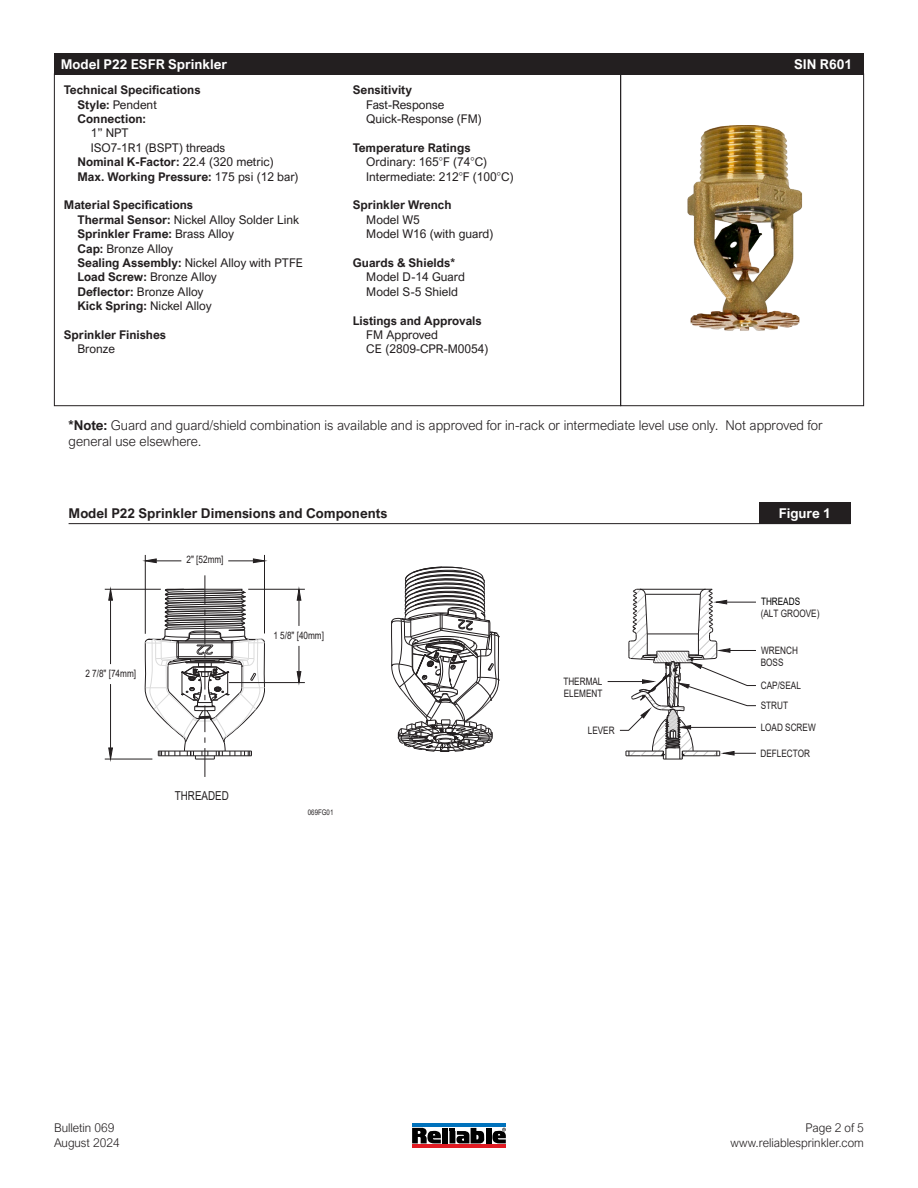
<style>
.page{position:relative;width:918px;height:1188px;background:#fff}
.page>*{position:absolute;margin:0;border:0;box-sizing:border-box;transform-origin:0 0}
.t1{font:300 13.5px/16.2px "Arial Nova";color:#231f20}
.t2{font:700 13.5px "Arial Nova";color:#231f20}
.t3{font:700 13.5px "Arial Nova";color:#fff}
.t4{font:12.3px "Arial";color:#231f20;scale:.8 1}
.t5{font:12px "Arial Nova";color:#231f20}
.t6{font:700 12px "Arial Nova";color:#231f20}
.t7{font:300 12px "Arial Nova";color:#231f20}
.t8{font:10.2px/12.3px "Arial";color:#231f20;scale:.8 1}
.t9{font:7.65px "Arial";color:#231f20;scale:.8 1}
.s1{font-weight:700}
.s2{font-weight:400}
.s3{font-weight:300}
.s4{color:#000}
</style>
<div class="page">
<div style="left:54px;top:53px;width:810px;height:21px;background:#231f20"></div>
<div style="left:620px;top:73px;width:244px;height:333px;border:1px solid #231f20"></div>
<hr style="left:69px;top:523px;width:782px;height:1px;background:#231f20">
<div style="left:759px;top:502px;width:91px;height:21px;background:#231f20"></div>
<hr style="left:145px;top:555px;width:1px;height:79px;background:#231f20">
<hr style="left:264px;top:555px;width:1px;height:78px;background:#231f20">
<svg style="left:145px;top:558px;width:36px;height:5px"></svg>
<svg style="left:228px;top:558px;width:36px;height:5px"></svg>
<hr style="left:105px;top:589px;width:56px;height:1px;background:#231f20">
<hr style="left:105px;top:759px;width:47px;height:1px;background:#231f20">
<hr style="left:110px;top:600px;width:1px;height:64px;background:#231f20">
<hr style="left:110px;top:684px;width:1px;height:64px;background:#231f20">
<svg style="left:108px;top:589px;width:5px;height:12px"></svg>
<svg style="left:108px;top:747px;width:5px;height:13px"></svg>
<hr style="left:608px;top:681px;width:35px;height:1px;background:#231f20">
<svg style="left:619px;top:589px;width:137px;height:171px"></svg>
<svg style="left:391px;top:566px;width:108px;height:186px"></svg>
<svg style="left:144px;top:575px;width:121px;height:202px"></svg>
<hr style="left:248px;top:589px;width:57px;height:1px;background:#231f20">
<hr style="left:229px;top:682px;width:76px;height:1px;background:#231f20">
<svg style="left:296px;top:589px;width:6px;height:37px"></svg>
<svg style="left:296px;top:646px;width:6px;height:37px"></svg>
<img style="left:687px;top:92px;width:177px;height:283px">
<svg style="left:412px;top:1128px;width:29px;height:15px"></svg>
<div style="left:442px;top:1128px;width:6px;height:15px;background:#000"></div>
<div style="left:486px;top:1128px;width:5px;height:15px;background:#000"></div>
<svg style="left:449px;top:1128px;width:35px;height:16px"></svg>
<svg style="left:492px;top:1128px;width:14px;height:15px"></svg>
<hr style="left:412px;top:1144px;width:94px;height:4px;background:#e11b23">
<hr style="left:412px;top:1124px;width:94px;height:3px;background:#0072bc">
<p class="t3" style="left:61px;top:56px;width:168px">Model P22 ESFR Sprinkler</p>
<p class="t3" style="left:794px;top:56px;width:59px">SIN R601</p>
<p class="t6" style="left:64px;top:83px;width:138px">Technical Specifications</p>
<p class="t5" style="left:77px;top:98px;width:81px"><span class="s1">Style:</span> Pendent</p>
<p class="t6" style="left:77px;top:112px;width:70px">Connection:</p>
<p class="t5" style="left:91px;top:126px;width:39px">1” NPT</p>
<p class="t5" style="left:91px;top:141px;width:136px">ISO7-1R1 (BSPT) threads</p>
<p class="t6" style="left:77px;top:155px;width:198px">Nominal K-Factor: <span class="s2">22.4 (320 metric)</span></p>
<p class="t6" style="left:77px;top:169px;width:223px">Max. Working Pressure: <span class="s2">175 psi (12 bar)</span></p>
<p class="t6" style="left:64px;top:198px;width:131px">Material Specifications</p>
<p class="t5" style="left:77px;top:213px;width:223px"><span class="s1">Thermal Sensor:</span> Nickel Alloy Solder Link</p>
<p class="t6" style="left:77px;top:227px;width:158px">Sprinkler Frame: <span class="s2">Brass Alloy</span></p>
<p class="t5" style="left:77px;top:242px;width:97px"><span class="s1">Cap:</span> Bronze Alloy</p>
<p class="t5" style="left:77px;top:256px;width:227px"><span class="s1">Sealing Assembly:</span> Nickel Alloy with PTFE</p>
<p class="t5" style="left:77px;top:270px;width:141px"><span class="s1">Load Screw:</span> Bronze Alloy</p>
<p class="t5" style="left:77px;top:285px;width:128px"><span class="s1">Deflector:</span> Bronze Alloy</p>
<p class="t6" style="left:77px;top:299px;width:136px">Kick Spring: <span class="s2">Nickel Alloy</span></p>
<p class="t6" style="left:64px;top:328px;width:104px">Sprinkler Finishes</p>
<p class="t5" style="left:77px;top:342px;width:39px">Bronze</p>
<p class="t6" style="left:353px;top:83px;width:61px">Sensitivity</p>
<p class="t5" style="left:366px;top:98px;width:80px">Fast-Response</p>
<p class="t5" style="left:366px;top:112px;width:117px">Quick-Response (FM)</p>
<p class="t6" style="left:353px;top:141px;width:119px">Temperature Ratings</p>
<p class="t5" style="left:366px;top:155px;width:122px">Ordinary: 165<span class="s3">°</span>F (74<span class="s3">°</span>C)</p>
<p class="t5" style="left:366px;top:170px;width:149px">Intermediate: 212<span class="s3">°</span>F (100<span class="s3">°</span>C)</p>
<p class="t6" style="left:353px;top:198px;width:100px">Sprinkler Wrench</p>
<p class="t5" style="left:366px;top:213px;width:55px">Model W5</p>
<p class="t5" style="left:366px;top:227px;width:129px">Model W16 (with guard)</p>
<p class="t6" style="left:353px;top:256px;width:104px">Guards &amp; Shields*</p>
<p class="t5" style="left:366px;top:270px;width:100px">Model D-14 Guard</p>
<p class="t5" style="left:366px;top:285px;width:93px">Model S-5 Shield</p>
<p class="t6" style="left:353px;top:313px;width:130px">Listings and Approvals</p>
<p class="t5" style="left:366px;top:328px;width:73px">FM Approved</p>
<p class="t5" style="left:366px;top:342px;width:124px">CE (2809-CPR-M0054)</p>
<p class="t1" style="left:69px;top:417px;width:756px"><span class="s1">*Note:</span> Guard and guard/shield combination is available and is approved for in-rack or intermediate level use only. Not approved for general use elsewhere.</p>
<p class="t2" style="left:69px;top:506px;width:320px">Model P22 Sprinkler Dimensions and Components</p>
<p class="t3" style="left:779px;top:506px;width:53px">Figure 1</p>
<p class="t8" style="left:85px;top:667px;width:65px">2 7/8" [74mm]</p>
<p class="t8" style="left:187px;top:554px;width:48px">2" [52mm]</p>
<p class="t4" style="left:175px;top:787px;width:69px">THREADED</p>
<p class="t8" style="left:273px;top:629px;width:65px">1 5/8" [40mm]</p>
<p class="t9" style="left:308px;top:807px;width:34px">069FG01</p>
<p class="t7" style="left:54px;top:1121px;width:62px">Bulletin 069</p>
<p class="t7" style="left:54px;top:1136px;width:67px">August 2024</p>
<p class="t8" style="left:563px;top:676px;width:50px">THERMAL<br>ELEMENT</p>
<p class="t8" style="left:588px;top:724px;width:35px">LEVER</p>
<p class="t8" style="left:761px;top:595px;width:75px"><span class="s4">THREADS </span>(ALT GROOVE)</p>
<p class="t8" style="left:761px;top:644px;width:48px">WRENCH<br>BOSS</p>
<p class="t8" style="left:761px;top:676px;width:52px;line-height:20.1px">CAP/SEAL<br>STRUT</p>
<p class="t8" style="left:761px;top:721px;width:70px">LOAD SCREW</p>
<p class="t8" style="left:761px;top:747px;width:64px">DEFLECTOR</p>
<p class="t7" style="left:805px;top:1121px;width:60px">Page 2 of 5</p>
<p class="t7" style="left:730px;top:1136px;width:135px">www.reliablesprinkler.com</p>
</div>
